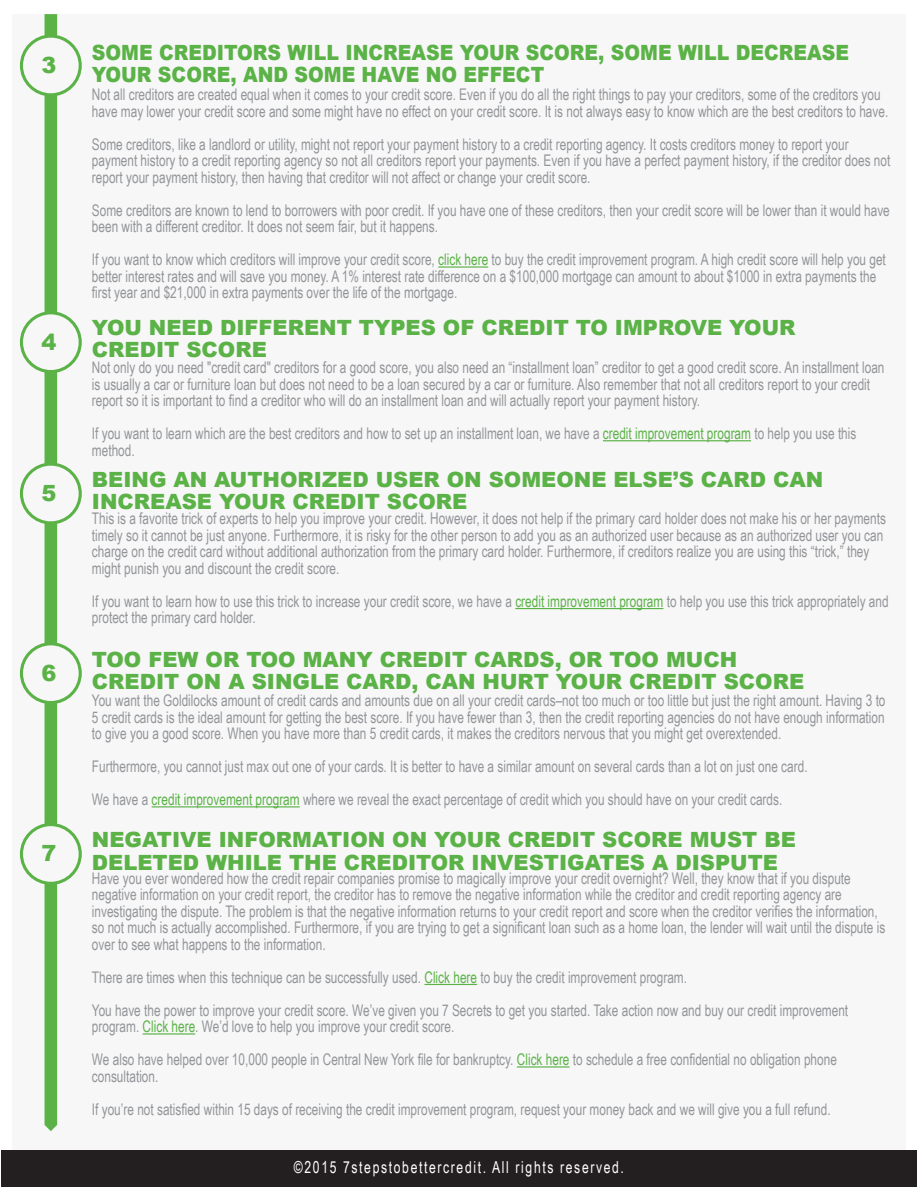
<style>
.page{position:relative;width:918px;height:1188px;background:#fff}
.page>*{position:absolute;margin:0;border:0;box-sizing:border-box;transform-origin:0 0}
.t1{font:900 22.35px "Arial";color:#5bb246}
.t2{font:900 21px/22.5px "Arial";color:#5bb246}
.t3{font:900 21px/22.5px "Arial";color:#5bb246;scale:.9 1}
.t4{font:16.5px "Arial Narrow";letter-spacing:.11em;color:#fff;scale:.9 1}
.t5{font:16.05px/16.5px "Arial Narrow";color:#939598;scale:.9 1}
.s1{color:#5bb246}
</style>
<div class="page">
<div style="left:12px;top:14px;width:894px;height:1160px;background:#f7f7f8"></div>
<hr style="left:438px;top:266px;width:50px;height:2px;background:#5bb246">
<hr style="left:603px;top:440px;width:148px;height:1px;background:#5bb246">
<hr style="left:515px;top:608px;width:148px;height:1px;background:#5bb246">
<hr style="left:152px;top:806px;width:148px;height:1px;background:#5bb246">
<hr style="left:424px;top:984px;width:53px;height:1px;background:#5bb246">
<hr style="left:143px;top:1033px;width:52px;height:2px;background:#5bb246">
<hr style="left:517px;top:1066px;width:53px;height:2px;background:#5bb246">
<svg style="left:20px;top:14px;width:62px;height:1117px"></svg>
<div style="left:23px;top:826px;width:56px;height:56px;background:#f7f7f8;border-radius:50%"></div>
<div style="left:2px;top:1151px;width:915px;height:36px;background:#231f20"></div>
<p class="t1" style="left:41px;top:49px;width:16px">3</p>
<p class="t1" style="left:41px;top:325px;width:16px">4</p>
<p class="t1" style="left:41px;top:477px;width:16px">5</p>
<p class="t1" style="left:41px;top:656px;width:16px">6</p>
<p class="t1" style="left:41px;top:837px;width:16px">7</p>
<p class="t3" style="left:92px;top:40px;width:843px">SOME CREDITORS WILL INCREASE YOUR SCORE, SOME WILL DECREASE<br>YOUR SCORE, AND SOME HAVE NO EFFECT</p>
<p class="t5" style="left:92px;top:86px;width:886px">Not all creditors are created equal when it comes to your credit score. Even if you do all the right things to pay your creditors, some of the creditors you have may lower your credit score and some might have no effect on your credit score isIt. not always easy to know which are the best creditors to have.</p>
<p class="t5" style="left:92px;top:135px;width:889px">Some creditors, like a landlord or utility, might not report your payment history to a credit reporting agency It. costs creditors money to report your payment history to a credit reporting agency so not all creditors report your payments. Even if you have a perfect payment history if, the creditor does not report your payment history, then having that creditor will not affect or change your credit score.</p>
<p class="t5" style="left:92px;top:201px;width:888px">Some creditors are known to lend to borrowers with poor credit If. you have one of these creditors, then your credit score will be lower than it would have been with a different creditor It. does not seem fair, but it happens.</p>
<p class="t5" style="left:92px;top:251px;width:884px">If you want to know which creditors will improve your credit score, <span class="s1">click here</span> to buy the credit improvement program A. high credit score will help you get better interest rates and will save you money A. 1% interest rate difference on a $100,000 mortgage can amount to about $1000 in extra payments the first year and $21,000 in extra payments over the life of the mortgage.</p>
<p class="t2" style="left:92px;top:315px;width:705px">YOU NEED DIFFERENT TYPES OF CREDIT TO IMPROVE YOUR<br>CREDIT SCORE</p>
<p class="t5" style="left:92px;top:359px;width:882px">Not only do you need "credit card" creditors for a good score, you also need an “installment loan” creditor to get a good credit score. An installment loan is usually a car or furniture loan but does not need to be a loan secured by a car or furniture. Also remember that not all creditors report to your credit report so isit important to find a creditor who will do an installment loan and will actually report your payment history.</p>
<p class="t5" style="left:92px;top:425px;width:851px">If you want to learn which are the best creditors and how to set up an installment loan, we have a <span class="s1">credit improvement program</span> to help you use this method.</p>
<p class="t2" style="left:92px;top:467px;width:733px">BEING AN AUTHORIZED USER ON SOMEONE ELSE S’ CARD CAN</p>
<p class="t2" style="left:92px;top:490px;width:377px">INCREASE YOUR CREDIT SCORE</p>
<p class="t5" style="left:92px;top:510px;width:884px">This ais favorite trick of experts to help you improve your credit. However it, does not help if the primary card holder does not make his or her payments timely so it cannot be just anyone. Furthermore isit, risky for the other person to add you as an authorized user because as an authorized user you can charge on the credit card without additional authorization from the primary card holder. Furthermore if, creditors realize you are using this “trick ” , they might punish you and discount the credit score.</p>
<p class="t5" style="left:92px;top:592px;width:887px">If you want to learn how to use this trick to increase your credit score, we have a <span class="s1">credit improvement program</span> to help you use this trick appropriately and protect the primary card holder.</p>
<p class="t2" style="left:92px;top:647px;width:647px">TOO FEW OR TOO MANY CREDIT CARDS, OR TOO MUCH</p>
<p class="t2" style="left:92px;top:670px;width:714px">CREDIT ON A SINGLE CARD, CAN HURT YOUR CREDIT SCORE</p>
<p class="t5" style="left:92px;top:692px;width:883px;text-align:justify">You want the Goldilocks amount of credit cards and amounts due on all your credit cards–not too much or too little but just the right amount. Having to3<br>5 credit cards is the ideal amount for getting the best score If. you have fewer than 3, then the credit reporting agencies do not have enough information to give you a good score. When you have more than 5 credit cards it, makes the creditors nervous that you might get overextended.</p>
<p class="t5" style="left:92px;top:758px;width:797px">Furthermore, you cannot just max out one of your cards isIt. better to have a similar amount on several cards than a lot on just one card.</p>
<p class="t5" style="left:92px;top:791px;width:769px">We have a <span class="s1">credit improvement program</span> where we reveal the exact percentage of credit which you should have on your credit cards.</p>
<p class="t2" style="left:92px;top:828px;width:705px">NEGATIVE INFORMATION ON YOUR CREDIT SCORE MUST BE</p>
<p class="t2" style="left:92px;top:850px;width:688px">DELETED WHILE THE CREDITOR INVESTIGATES A DISPUTE</p>
<p class="t5" style="left:92px;top:869px;width:883px">Have you ever wondered how the credit repair companies promise to magically improve your credit overnight? Well, they know that if you dispute negative information on your credit report, the creditor has to remove the negative information while the creditor and credit reporting agency are investigating the dispute. The problem is that the negative information returns to your credit report and score when the creditor verifies the information, so not much is actually accomplished. Furthermore if, you are trying to get a significant loan such as a home loan, the lender will wait until the dispute is over to see what happens to the information.</p>
<p class="t5" style="left:92px;top:968px;width:663px">There are times when this technique can be successfully used. <span class="s1">Click here</span> to buy the credit improvement program.</p>
<p class="t5" style="left:92px;top:1001px;width:842px">You have the power to improve your credit score. We v e’ given you 7 Secrets to get you started. Take action now and buy our credit improvement program. <span class="s1">Click here</span>. We d’ love to help you improve your credit score.</p>
<p class="t5" style="left:92px;top:1051px;width:829px">We also have helped over 10,000 people in Central New York file for bankruptcy. <span class="s1">Click here</span> to schedule a free confidential no obligation phone consultation.</p>
<p class="t5" style="left:92px;top:1100px;width:822px">If you r e’ not satisfied within 15 days of receiving the credit improvement program, request your money back and we will give you a full refund.</p>
<p class="t4" style="left:294px;top:1155px;width:368px">©2015 7stepstobettercredit. All rights reserved.</p>
</div>
